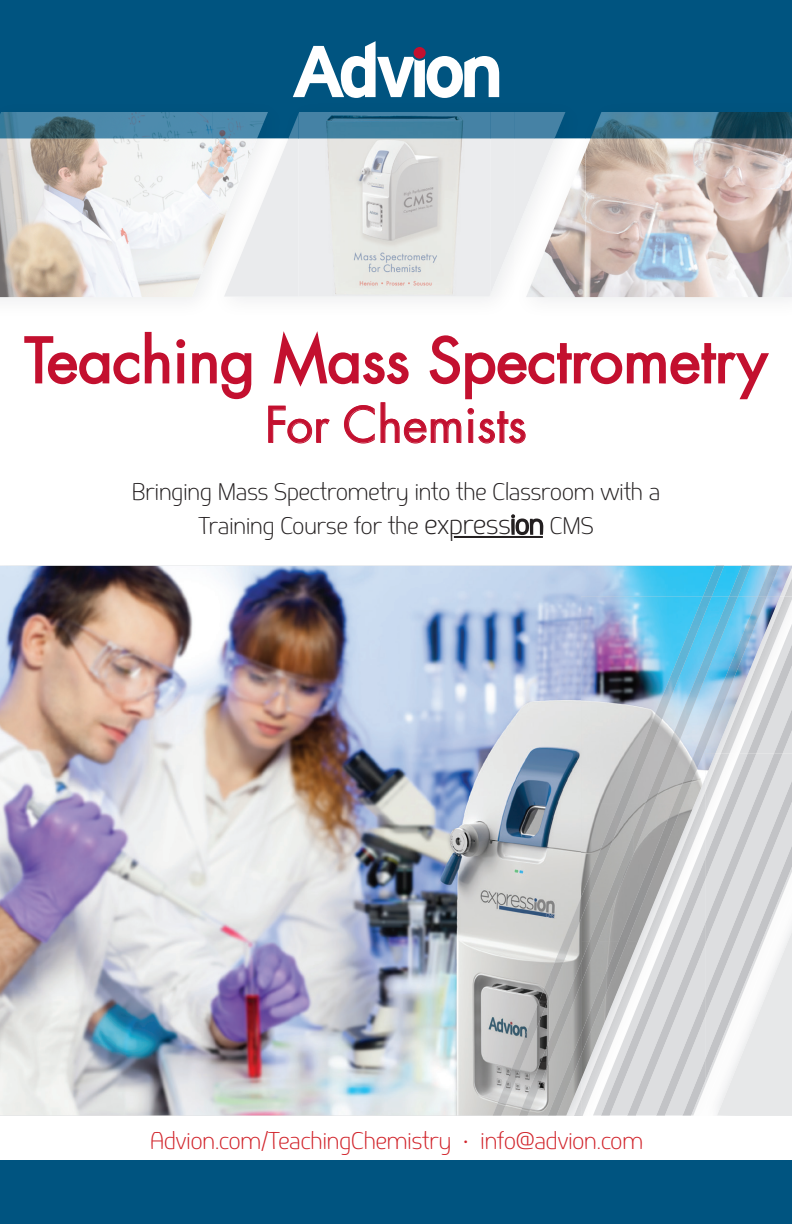
<style>
.page{position:relative;width:792px;height:1224px;background:#fff}
.page>*{position:absolute;margin:0;border:0;box-sizing:border-box;transform-origin:0 0}
.t1{font:60px "Futura LT Pro";color:#c3102f}
.t2{font:48px "Futura LT Pro";color:#c3102f}
.t3{font:300 24px/33.6px "Springsteel";color:#231f20;text-align:center}
.t4{font:300 24px "Springsteel";color:#d1232a}
.s1{font-size:28px}
</style>
<div class="page">
<img style="left:0;top:1115px;width:492px;height:1px">
<img style="left:0;top:566px;width:792px;height:549px">
<div style="left:0;top:0;width:792px;height:138px;background:#005480"></div>
<img style="left:758px;top:566px;width:21px;height:30px">
<img style="left:729px;top:566px;width:21px;height:30px">
<img style="left:492px;top:565px;width:233px;height:551px">
<img style="left:703px;top:566px;width:21px;height:30px">
<img style="left:550px;top:897px;width:31px;height:98px">
<img style="left:493px;top:973px;width:58px;height:142px">
<img style="left:581px;top:1055px;width:12px;height:25px">
<img style="left:738px;top:596px;width:29px;height:28px">
<img style="left:581px;top:984px;width:12px;height:71px">
<img style="left:712px;top:596px;width:26px;height:28px">
<img style="left:581px;top:919px;width:12px;height:65px">
<img style="left:581px;top:596px;width:131px;height:323px">
<img style="left:593px;top:624px;width:199px;height:491px">
<img style="left:601px;top:644px;width:191px;height:471px">
<img style="left:705px;top:1016px;width:87px;height:65px">
<img style="left:705px;top:781px;width:87px;height:235px">
<img style="left:705px;top:753px;width:78px;height:192px">
<img style="left:705px;top:753px;width:51px;height:127px">
<svg style="left:511px;top:514px;width:33px;height:22px"></svg>
<svg style="left:293px;top:41px;width:206px;height:57px"></svg>
<div style="left:414px;top:47px;width:12px;height:12px;background:#c3102f;border-radius:50%"></div>
<svg style="left:24px;top:331px;width:228px;height:69px"></svg>
<svg style="left:268px;top:331px;width:501px;height:113px"></svg>
<img style="left:514px;top:138px;width:278px;height:162px">
<img style="left:591px;top:112px;width:201px;height:26px">
<img style="left:0;top:112px;width:212px;height:185px">
<div style="left:0;top:1161px;width:792px;height:63px;background:#005480"></div>
<hr style="left:454px;top:536px;width:89px;height:2px;background:#231f20">
<img style="left:514px;top:297px;width:72px;height:3px">
<img style="left:526px;top:151px;width:60px;height:146px">
<img style="left:212px;top:138px;width:45px;height:110px">
<img style="left:212px;top:112px;width:56px;height:26px">
<svg style="left:288px;top:112px;width:226px;height:185px;background:#d2dce3"></svg>
<img style="left:514px;top:138px;width:41px;height:99px">
<img style="left:514px;top:112px;width:51px;height:26px">
<img style="left:224px;top:139px;width:64px;height:158px">
<img style="left:299px;top:112px;width:192px;height:185px">
<h1 class="t1" style="left:25px;top:319px;width:744px">Teaching Mass Spectrometry</h1>
<h2 class="t2" style="left:265px;top:392px;width:263px">For Chemists</h2>
<p class="t3" style="left:132px;top:475px;width:530px">Bringing Mass Spectrometry into the Classroom with a<br>Training Course for the <span class="s1">expression</span> CMS</p>
<p class="t4" style="left:150px;top:1127px;width:495px">Advion.com/TeachingChemistry • info@advion.com</p>
</div>
